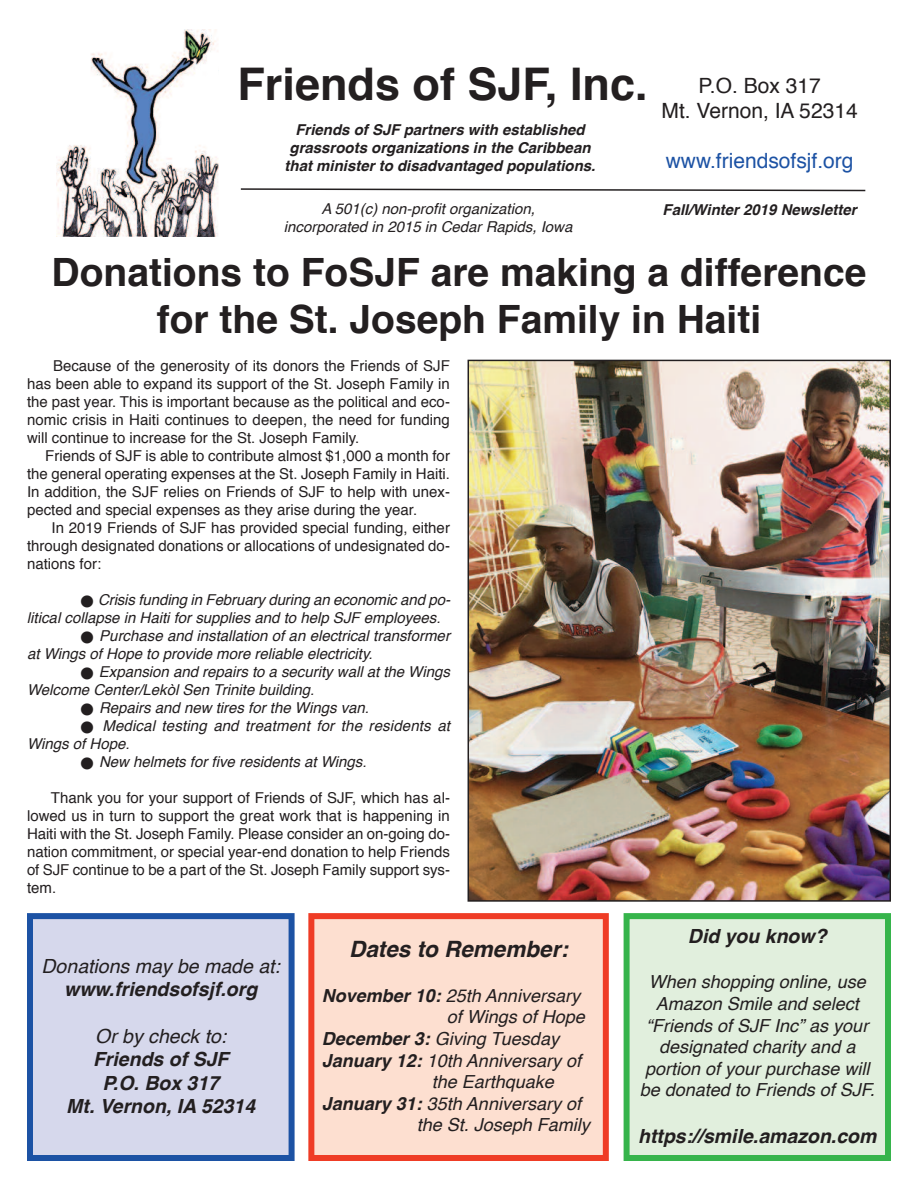
<style>
.page{position:relative;width:918px;height:1188px;background:#fff}
.page>*{position:absolute;margin:0;border:0;box-sizing:border-box;transform-origin:0 0}
.t1{font:700 45px "Helvetica";color:#231f20}
.t2{font:700 39px/46.8px "Helvetica";color:#231f20;text-align:center}
.t3{font:italic 700 22.5px "Helvetica";color:#231f20}
.t4{font:21px/25.2px "Helvetica";color:#231f20;text-align:center}
.t5{font:21px "Helvetica";color:#1c52a4}
.t6{font:italic 700 19.5px/23.4px "Helvetica";color:#231f20;text-align:center}
.t7{font:italic 19.5px "Helvetica";color:#231f20}
.t8{font:italic 18px/21.6px "Helvetica";color:#231f20;text-align:center}
.t9{font:15px/18px "Helvetica";color:#231f20;text-align:justify}
.t10{font:italic 15px/18px "Helvetica";color:#231f20}
.t11{font:italic 700 15px/18px "Helvetica";color:#231f20;text-align:center}
.t12{font:italic 15px "Helvetica";color:#231f20}
.s1{font-weight:700}
</style>
<div class="page">
<img style="left:57px;top:30px;width:162px;height:206px">
<svg style="left:240px;top:188px;width:626px;height:4px"></svg>
<div style="left:33px;top:919px;width:256px;height:236px;background:#d6d8ec"></div>
<div style="left:27px;top:913px;width:268px;height:248px;border:6px solid #1c52a4"></div>
<div style="left:630px;top:919px;width:255px;height:236px;background:#e1efdd"></div>
<div style="left:624px;top:913px;width:267px;height:248px;border:6px solid #36b44b"></div>
<div style="left:314px;top:919px;width:289px;height:236px;background:#fddfd0"></div>
<div style="left:308px;top:913px;width:301px;height:248px;border:6px solid #ef3c25"></div>
<img style="left:471px;top:363px;width:417px;height:536px">
<div style="left:468px;top:360px;width:423px;height:542px;border:2px solid #231f20"></div>
<h1 class="t1" style="left:238px;top:65px;width:412px">Friends of SJF, Inc.</h1>
<p class="t11" style="left:285px;top:121px;width:312px">Friends of SJF partners with established grassroots organizations in the Caribbean that minister to disadvantaged populations.</p>
<p class="t12" style="left:321px;top:202px;width:215px">A 501(c) non-profit organization,</p>
<p class="t11" style="left:663px;top:202px;width:196px">Fall/Winter 2019 Newsletter</p>
<p class="t12" style="left:284px;top:220px;width:290px">incorporated in 2015 in Cedar Rapids, Iowa</p>
<h3 class="t4" style="left:662px;top:75px;width:198px">P.O. Box 317<br>Mt. Vernon, IA 52314</h3>
<h3 class="t5" style="left:666px;top:152px;width:189px">www.friendsofsjf.org</h3>
<h2 class="t2" style="left:52px;top:252px;width:816px">Donations to FoSJF are making a difference for the St. Joseph Family in Haiti</h2>
<p class="t9" style="left:27px;top:358px;width:425px;text-indent:26px">Because of the generosity of its donors the Friends of SJF has been able to expand its support of the St. Joseph Family in the past year. This is important because as the political and eco&shy;nomic crisis in Haiti continues to deepen, the need for funding will continue to increase for the St. Joseph Family.</p>
<p class="t9" style="left:27px;top:448px;width:425px;text-indent:18px">Friends of SJF is able to contribute almost $1,000 a month for the general operating expenses at the St. Joseph Family in Haiti.<br>In addition, the SJF relies on Friends of SJF to help with unex&shy;pected and special expenses as they arise during the year.</p>
<p class="t9" style="left:27px;top:520px;width:425px;text-indent:25px">In 2019 Friends of SJF has provided special funding, either through designated donations or allocations of undesignated do&shy;nations for:</p>
<p class="t10" style="left:27px;top:592px;width:428px;text-indent:54px">■ Crisis funding in February during an economic and po&shy;litical collapse in Haiti for supplies and to help SJF employees.</p>
<p class="t10" style="left:27px;top:628px;width:428px;text-indent:54px">■ Purchase and installation of an electrical transformer at Wings of Hope to provide more reliable electricity.</p>
<p class="t10" style="left:27px;top:664px;width:428px;text-indent:54px">■ Expansion and repairs to a security wall at the Wings<br>Welcome Center/Lekòl Sen Trinite building.</p>
<p class="t10" style="left:81px;top:700px;width:293px">■ Repairs and new tires for the Wings van.</p>
<p class="t10" style="left:27px;top:718px;width:428px;text-indent:54px">■ Medical testing and treatment for the residents at<br>Wings of Hope.</p>
<p class="t10" style="left:81px;top:754px;width:290px">■ New helmets for five residents at Wings.</p>
<p class="t9" style="left:27px;top:790px;width:425px;text-indent:24px">Thank you for your support of Friends of SJF, which has al&shy;lowed us in turn to support the great work that is happening in Haiti with the St. Joseph Family. Please consider an on-going do&shy;nation commitment, or special year-end donation to help Friends of SJF continue to be a part of the St. Joseph Family support sys&shy;tem.</p>
<h3 class="t7" style="left:42px;top:957px;width:240px">Donations may be made at:</h3>
<h3 class="t6" style="left:64px;top:979px;width:195px">www.friendsofsjf.org</h3>
<h3 class="t7" style="left:95px;top:1028px;width:133px">Or by check to:</h3>
<h3 class="t6" style="left:66px;top:1049px;width:190px">Friends of SJF<br>P.O. Box 317<br>Mt. Vernon, IA 52314</h3>
<h3 class="t3" style="left:349px;top:939px;width:220px">Dates to Remember:</h3>
<p class="t8" style="left:322px;top:986px;width:260px"><span class="s1">November 10:</span> 25th Anniversary</p>
<p class="t8" style="left:447px;top:1008px;width:140px">of Wings of Hope</p>
<p class="t8" style="left:322px;top:1029px;width:239px"><span class="s1">December 3:</span> Giving Tuesday</p>
<p class="t8" style="left:322px;top:1051px;width:261px"><span class="s1">January 12:</span> 10th Anniversary of</p>
<p class="t8" style="left:432px;top:1073px;width:124px">the Earthquake</p>
<p class="t8" style="left:322px;top:1094px;width:261px"><span class="s1">January 31:</span> 35th Anniversary of</p>
<p class="t8" style="left:417px;top:1116px;width:175px">the St. Joseph Family</p>
<h3 class="t6" style="left:688px;top:926px;width:140px">Did you know?</h3>
<p class="t8" style="left:640px;top:973px;width:237px">When shopping online, use<br>Amazon Smile and select “Friends of SJF Inc” as your designated charity and a portion of your purchase will be donated to Friends of SJF.</p>
<h3 class="t6" style="left:638px;top:1126px;width:240px">https://smile.amazon.com</h3>
</div>
